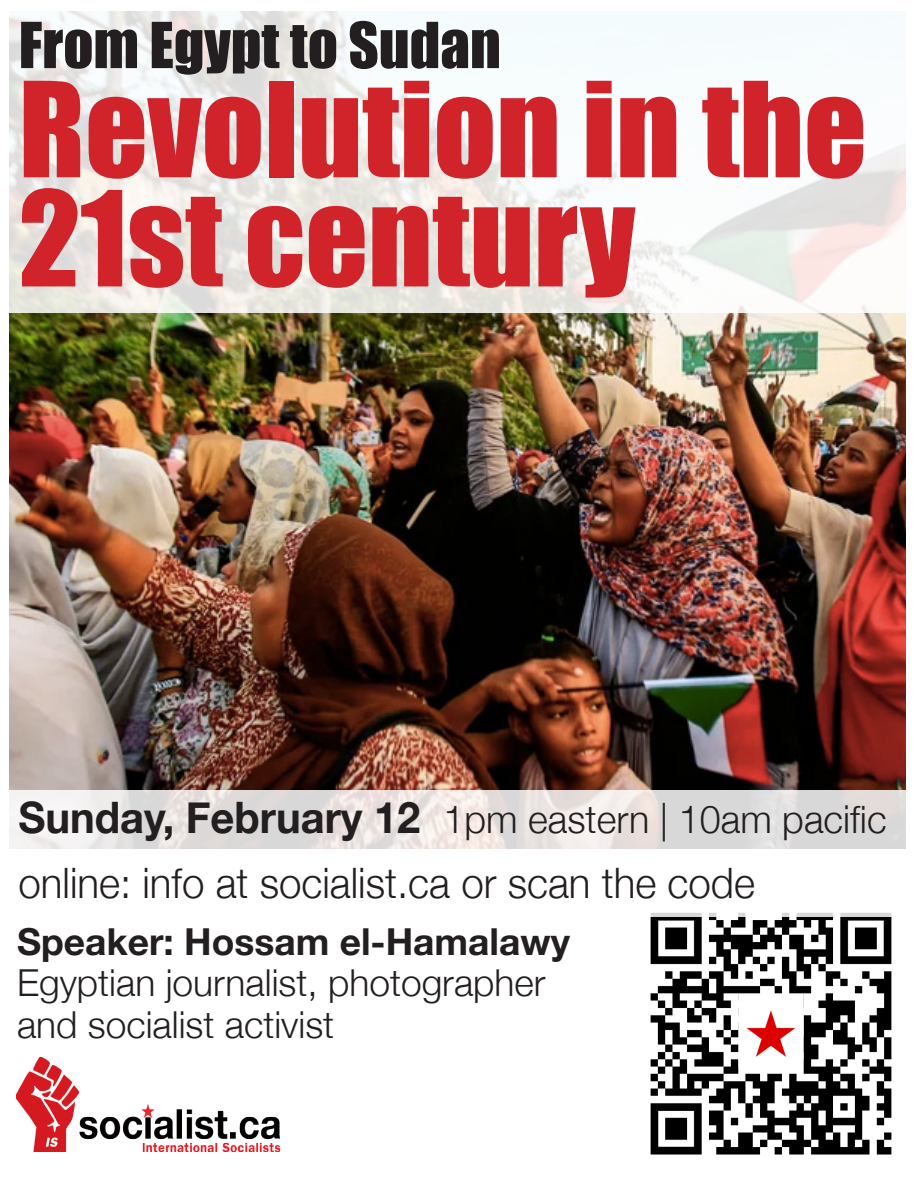
<style>
.page{position:relative;width:918px;height:1188px;background:#fff}
.page>*{position:absolute;margin:0;border:0;box-sizing:border-box;transform-origin:0 0}
.t1{font:122.1px/109.2px "Impact";color:#d1232a}
.t2{font:58.5px "Impact";color:#231f20}
.t3{font:300 42px "Helvetica Neue";color:#231f20;scale:.96 1}
.t4{font:300 38.55px "Helvetica Neue";color:#231f20}
.t5{font:300 37.2px/41.1px "Helvetica Neue";color:#231f20}
.s1{font-weight:700;font-size:43.35px}
.s2{font-weight:700}
</style>
<div class="page">
<img style="left:9px;top:313px;width:897px;height:477px">
<svg style="left:9px;top:12px;width:897px;height:301px"></svg>
<svg style="left:9px;top:790px;width:897px;height:59px;background:#e5e1e0"></svg>
<img style="left:16px;top:1056px;width:265px;height:96px">
<img style="left:650px;top:917px;width:242px;height:238px">
<p class="t2" style="left:19px;top:0;width:484px">From Egypt to Sudan</p>
<p class="t1" style="left:19px;top:72px;width:850px">Revolution in the<br>21st century</p>
<p class="t4" style="left:18px;top:788px;width:870px"><span class="s1">Sunday, February 12</span> 1pm eastern | 10am pacific</p>
<p class="t3" style="left:19px;top:849px;width:769px">online: info at socialist.ca or scan the code</p>
<p class="t5" style="left:17px;top:919px;width:555px"><span class="s2">Speaker: Hossam el-Hamalawy<br></span>Egyptian journalist, photographer and socialist activist</p>
</div>
